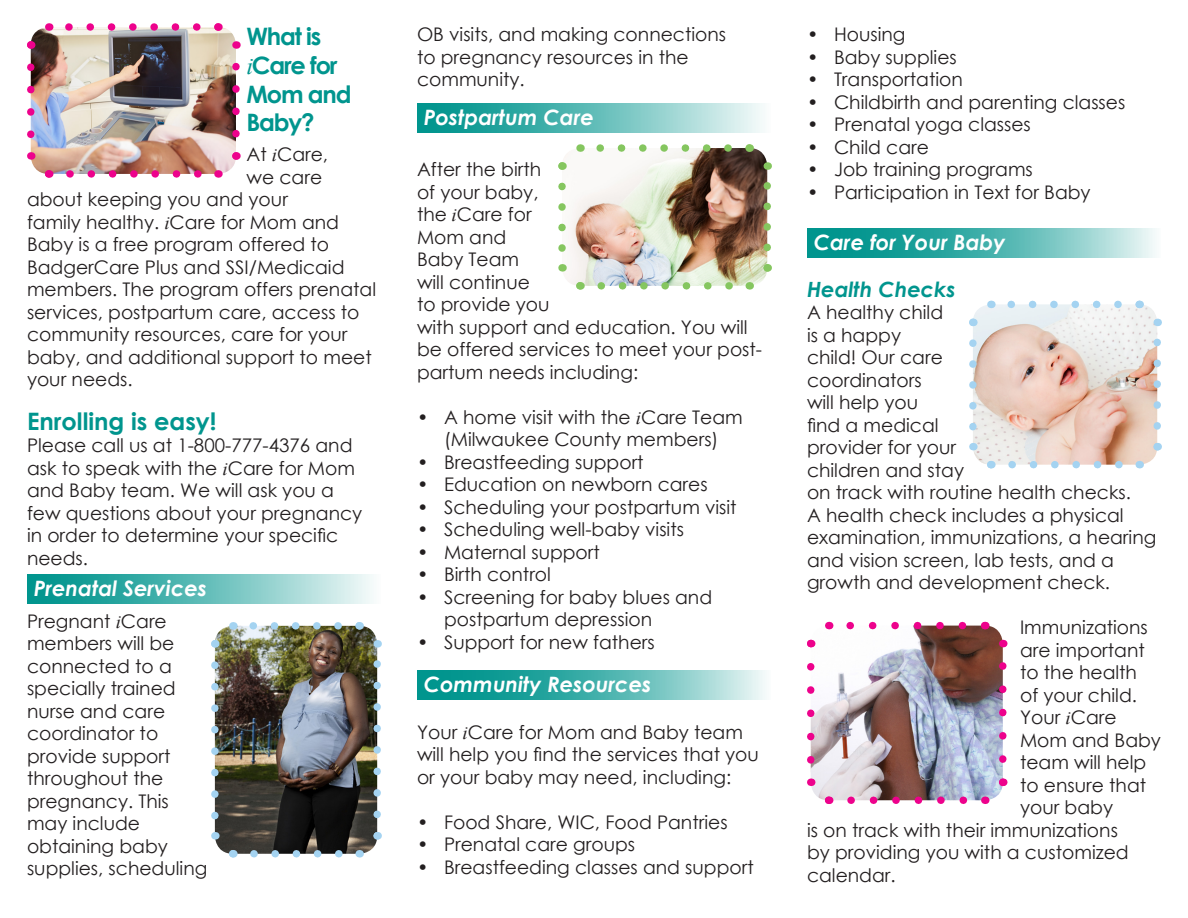
<style>
.page{position:relative;width:1188px;height:918px;background:#fff}
.page>*{position:absolute;margin:0;border:0;box-sizing:border-box;transform-origin:0 0}
.t1{font:700 24px/28.8px "Century Gothic";letter-spacing:-.05em;color:#00958e}
.t2{font:700 24px "Century Gothic";color:#00958e}
.t3{font:italic 700 21.15px "Century Gothic";color:#fff}
.t4{font:italic 700 21px "Century Gothic";color:#00958e}
.t5{font:18.75px/22.5px "Century Gothic";color:#231f20}
.s1{font-family:"Times New Roman";font-weight:400;font-style:italic}
.s2{font-family:"Times New Roman";font-style:italic}
</style>
<div class="page">
<div style="left:27px;top:575px;width:354px;height:29px;background:linear-gradient(to right,#008a83,#ebf6f6)"></div>
<div style="left:417px;top:104px;width:354px;height:29px;background:linear-gradient(to right,#008a83,#ebf6f6)"></div>
<svg style="left:417px;top:670px;width:349px;height:30px;background:#52b6b2"></svg>
<svg style="left:807px;top:229px;width:349px;height:29px;background:#52b6b2"></svg>
<img style="left:31px;top:27px;width:205px;height:147px">
<svg style="left:27px;top:67px;width:8px;height:78px"></svg>
<svg style="left:70px;top:170px;width:137px;height:8px"></svg>
<svg style="left:232px;top:56px;width:8px;height:78px"></svg>
<svg style="left:59px;top:23px;width:138px;height:8px"></svg>
<svg style="left:27px;top:152px;width:29px;height:26px"></svg>
<svg style="left:218px;top:148px;width:23px;height:30px"></svg>
<svg style="left:210px;top:23px;width:31px;height:26px"></svg>
<svg style="left:27px;top:23px;width:23px;height:29px"></svg>
<img style="left:811px;top:626px;width:192px;height:174px">
<svg style="left:807px;top:667px;width:7px;height:104px"></svg>
<svg style="left:851px;top:797px;width:123px;height:7px"></svg>
<svg style="left:999px;top:655px;width:8px;height:104px"></svg>
<svg style="left:840px;top:622px;width:123px;height:7px"></svg>
<svg style="left:807px;top:779px;width:29px;height:25px"></svg>
<svg style="left:985px;top:775px;width:23px;height:29px"></svg>
<svg style="left:977px;top:621px;width:31px;height:26px"></svg>
<svg style="left:807px;top:621px;width:23px;height:30px"></svg>
<img style="left:215px;top:626px;width:162px;height:228px">
<svg style="left:211px;top:665px;width:8px;height:160px"></svg>
<svg style="left:254px;top:850px;width:95px;height:8px"></svg>
<svg style="left:373px;top:654px;width:8px;height:160px"></svg>
<svg style="left:243px;top:622px;width:95px;height:8px"></svg>
<svg style="left:211px;top:832px;width:29px;height:26px"></svg>
<svg style="left:359px;top:828px;width:23px;height:30px"></svg>
<svg style="left:352px;top:622px;width:30px;height:26px"></svg>
<svg style="left:211px;top:622px;width:23px;height:29px"></svg>
<img style="left:973px;top:304px;width:184px;height:161px">
<svg style="left:969px;top:343px;width:8px;height:93px"></svg>
<svg style="left:1012px;top:461px;width:117px;height:7px"></svg>
<svg style="left:1154px;top:333px;width:7px;height:93px"></svg>
<svg style="left:1002px;top:301px;width:116px;height:7px"></svg>
<svg style="left:969px;top:443px;width:29px;height:26px"></svg>
<svg style="left:1139px;top:439px;width:23px;height:30px"></svg>
<svg style="left:1132px;top:300px;width:30px;height:26px"></svg>
<svg style="left:969px;top:300px;width:23px;height:30px"></svg>
<img style="left:562px;top:148px;width:205px;height:138px">
<svg style="left:558px;top:186px;width:8px;height:72px"></svg>
<svg style="left:601px;top:282px;width:138px;height:8px"></svg>
<svg style="left:764px;top:176px;width:7px;height:71px"></svg>
<svg style="left:591px;top:144px;width:137px;height:8px"></svg>
<svg style="left:558px;top:264px;width:30px;height:26px"></svg>
<svg style="left:749px;top:260px;width:23px;height:30px"></svg>
<svg style="left:742px;top:144px;width:30px;height:26px"></svg>
<svg style="left:558px;top:144px;width:23px;height:30px"></svg>
<p class="t1" style="left:246px;top:21px;width:107px">What is <span class="s1">i</span>Care for<br>Mom and<br>Baby?</p>
<p class="t5" style="left:246px;top:143px;width:83px">At <span class="s2">i</span>Care,</p>
<p class="t5" style="left:246px;top:165px;width:77px">we care</p>
<p class="t5" style="left:27px;top:188px;width:262px">about keeping you and your</p>
<p class="t5" style="left:27px;top:210px;width:314px">family healthy. <span class="s2">i</span>Care for Mom and</p>
<p class="t5" style="left:27px;top:233px;width:304px">Baby is a free program offered to</p>
<p class="t5" style="left:27px;top:255px;width:319px">BadgerCare Plus and SSI/Medicaid</p>
<p class="t5" style="left:27px;top:278px;width:351px">members. The program offers prenatal</p>
<p class="t5" style="left:27px;top:300px;width:334px">services, postpartum care, access to</p>
<p class="t5" style="left:27px;top:323px;width:322px">community resources, care for your</p>
<p class="t5" style="left:27px;top:345px;width:346px">baby, and additional support to meet</p>
<p class="t5" style="left:27px;top:368px;width:107px">your needs.</p>
<p class="t2" style="left:27px;top:403px;width:191px">Enrolling is easy!</p>
<p class="t5" style="left:27px;top:434px;width:337px">Please call us at 1-800-777-4376 and ask to speak with the <span class="s2">i</span>Care for Mom and Baby team. We will ask you a few questions about your pregnancy in order to determine your specific needs.</p>
<p class="t3" style="left:34px;top:573px;width:175px">Prenatal Services</p>
<p class="t5" style="left:27px;top:610px;width:182px">Pregnant <span class="s2">i</span>Care members will be connected to a specially trained nurse and care coordinator to provide support throughout the pregnancy. This may include obtaining baby supplies, scheduling</p>
<p class="t5" style="left:417px;top:23px;width:311px">OB visits, and making connections to pregnancy resources in the community.</p>
<p class="t3" style="left:424px;top:102px;width:172px">Postpartum Care</p>
<p class="t5" style="left:417px;top:158px;width:347px">After the birth<br>of your baby,<br>the <span class="s2">i</span>Care for<br>Mom and<br>Baby Team<br>will continue<br>to provide you<br>with support and education. You will be offered services to meet your post&shy;partum needs including:</p>
<p class="t5" style="left:417px;top:405px;width:327px;text-align:center">• A home visit with the <span class="s2">i</span>Care Team (Milwaukee County members)</p>
<p class="t5" style="left:417px;top:450px;width:228px">• Breastfeeding support</p>
<p class="t5" style="left:417px;top:473px;width:292px">• Education on newborn cares</p>
<p class="t5" style="left:417px;top:495px;width:321px">• Scheduling your postpartum visit</p>
<p class="t5" style="left:417px;top:518px;width:268px">• Scheduling well-baby visits</p>
<p class="t5" style="left:417px;top:540px;width:184px">• Maternal support</p>
<p class="t5" style="left:417px;top:563px;width:136px">• Birth control</p>
<p class="t5" style="left:444px;top:585px;width:270px;text-indent:-27px">• Screening for baby blues and postpartum depression</p>
<p class="t5" style="left:417px;top:630px;width:239px">• Support for new fathers</p>
<p class="t3" style="left:424px;top:669px;width:229px">Community Resources</p>
<p class="t5" style="left:417px;top:720px;width:343px">Your <span class="s2">i</span>Care for Mom and Baby team will help you find the services that you or your baby may need, including:</p>
<p class="t5" style="left:417px;top:810px;width:312px">• Food Share, WIC, Food Pantries</p>
<p class="t5" style="left:417px;top:833px;width:220px">• Prenatal care groups</p>
<p class="t5" style="left:417px;top:855px;width:338px">• Breastfeeding classes and support</p>
<p class="t5" style="left:807px;top:23px;width:100px">• Housing</p>
<p class="t5" style="left:807px;top:45px;width:151px">• Baby supplies</p>
<p class="t5" style="left:807px;top:68px;width:157px">• Transportation</p>
<p class="t5" style="left:807px;top:90px;width:320px">• Childbirth and parenting classes</p>
<p class="t5" style="left:807px;top:113px;width:225px">• Prenatal yoga classes</p>
<p class="t5" style="left:807px;top:135px;width:123px">• Child care</p>
<p class="t5" style="left:807px;top:158px;width:227px">• Job training programs</p>
<p class="t5" style="left:807px;top:180px;width:285px">• Participation in Text for Baby</p>
<p class="t3" style="left:814px;top:227px;width:193px">Care for Your Baby</p>
<p class="t4" style="left:807px;top:273px;width:150px">Health Checks</p>
<p class="t5" style="left:807px;top:301px;width:351px">A healthy child<br>is a happy<br>child! Our care<br>coordinators<br>will help you<br>find a medical<br>provider for your<br>children and stay<br>on track with routine health checks.<br>A health check includes a physical examination, immunizations, a hearing and vision screen, lab tests, and a growth and development check.</p>
<p class="t5" style="left:1020px;top:616px;width:129px">Immunizations</p>
<p class="t5" style="left:1020px;top:638px;width:126px">are important</p>
<p class="t5" style="left:1020px;top:661px;width:118px">to the health</p>
<p class="t5" style="left:1020px;top:683px;width:119px">of your child.</p>
<p class="t5" style="left:1020px;top:706px;width:98px">Your <span class="s2">i</span>Care</p>
<p class="t5" style="left:1020px;top:728px;width:142px">Mom and Baby</p>
<p class="t5" style="left:1020px;top:751px;width:128px">team will help</p>
<p class="t5" style="left:1020px;top:773px;width:128px">to ensure that</p>
<p class="t5" style="left:1020px;top:796px;width:94px">your baby</p>
<p class="t5" style="left:807px;top:818px;width:312px">is on track with their immunizations</p>
<p class="t5" style="left:807px;top:841px;width:323px">by providing you with a customized</p>
<p class="t5" style="left:807px;top:863px;width:90px">calendar.</p>
</div>
